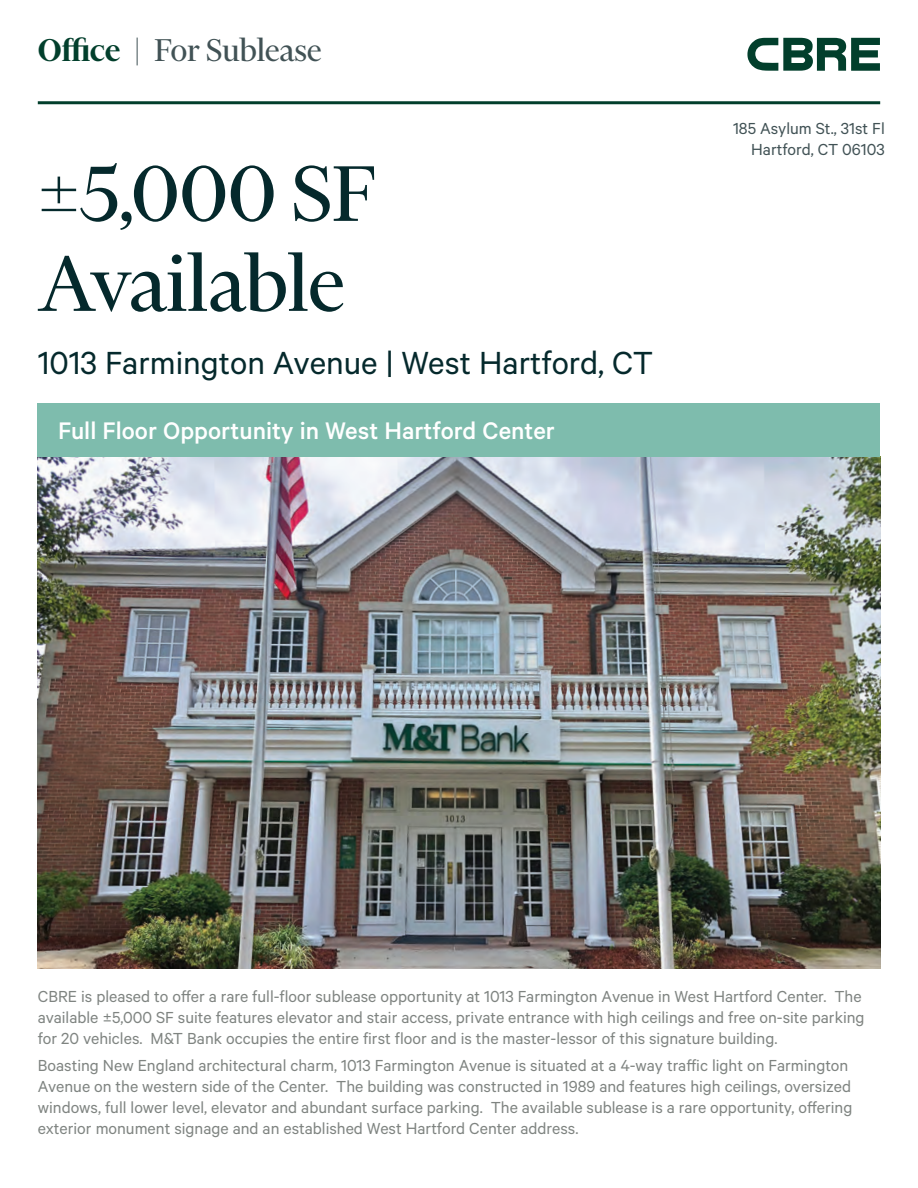
<style>
.page{position:relative;width:918px;height:1188px;background:#fff}
.page>*{position:absolute;margin:0;border:0;box-sizing:border-box;transform-origin:0 0}
.t1{font:90px/90px "Financier Display";color:#05292c}
.t2{font:36px "Calibre";color:#05292c}
.t3{font:36px "Financier Display";color:#415255}
.t4{font:500 27px "Calibre";color:#fff}
.t5{font:18px/21px "Calibre";color:#7f8481}
.t6{font:18px/21px "Calibre";color:#415255;text-align:right}
.s1{font-weight:600;color:#023f2c}
</style>
<div class="page">
<img style="left:38px;top:457px;width:842px;height:512px">
<svg style="left:747px;top:38px;width:133px;height:33px"></svg>
<hr style="left:38px;top:101px;width:842px;height:3px;background:#023f2c">
<div style="left:38px;top:403px;width:842px;height:54px;background:#7ebcad"></div>
<h2 class="t3" style="left:38px;top:32px;width:285px"><span class="s1">Office</span> | For Sublease</h2>
<h1 class="t1" style="left:38px;top:148px;width:340px">±5,000 SF<br>Available</h1>
<h2 class="t2" style="left:38px;top:342px;width:617px">1013 Farmington Avenue | West Hartford, CT</h2>
<h3 class="t4" style="left:58px;top:415px;width:499px">Full Floor Opportunity in West Hartford Center</h3>
<p class="t6" style="left:733px;top:117px;width:153px">185 Asylum St., 31st Fl<br>Hartford, CT 06103</p>
<p class="t5" style="left:38px;top:985px;width:828px">CBRE is pleased to offer a rare full-floor sublease opportunity at 1013 Farmington Avenue in West Hartford Center. The available ±5,000 SF suite features elevator and stair access, private entrance with high ceilings and free on-site parking for 20 vehicles. M&amp;T Bank occupies the entire first floor and is the master-lessor of this signature building.</p>
<p class="t5" style="left:38px;top:1055px;width:816px">Boasting New England architectural charm, 1013 Farmington Avenue is situated at a 4-way traffic light on Farmington Avenue on the western side of the Center. The building was constructed in 1989 and features high ceilings, oversized windows, full lower level, elevator and abundant surface parking. The available sublease is a rare opportunity, offering exterior monument signage and an established West Hartford Center address.</p>
</div>
